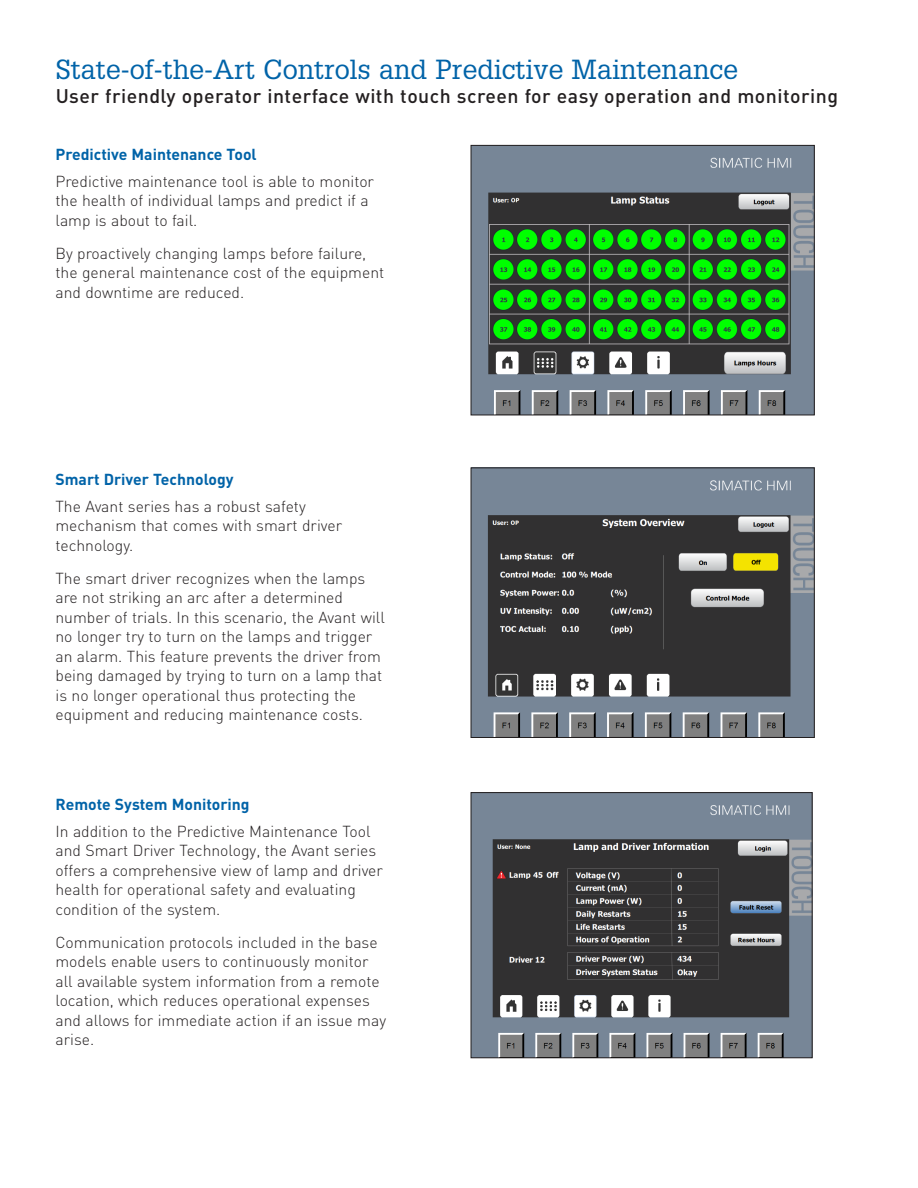
<style>
.page{position:relative;width:918px;height:1188px;background:#fff}
.page>*{position:absolute;margin:0;border:0;box-sizing:border-box;transform-origin:0 0}
.pageheads_cliff{font:27px "Glypha";color:#0163a8}
.t1{font:500 19.5px "DIN";letter-spacing:.025em;color:#231f20}
.bold_body_blue_cliff{font:300 15.75px/19.5px "DIN";color:#231f20}
.bold_body_blue_cliff-2{font:700 15.75px "DIN";color:#0163a8}
</style>
<div class="page">
<img style="left:473px;top:147px;width:340px;height:266px">
<div style="left:471px;top:145px;width:344px;height:270px;border:1px solid #231f20"></div>
<div style="left:481px;top:151px;width:71px;height:26px;background:#778697"></div>
<img style="left:473px;top:470px;width:340px;height:266px">
<div style="left:471px;top:468px;width:344px;height:270px;border:1px solid #231f20"></div>
<div style="left:484px;top:476px;width:65px;height:26px;background:#778697"></div>
<img style="left:473px;top:794px;width:337px;height:262px">
<div style="left:471px;top:792px;width:341px;height:266px;border:1px solid #231f20"></div>
<div style="left:484px;top:800px;width:71px;height:26px;background:#778697"></div>
<p class="pageheads_cliff" style="left:56px;top:53px;width:684px">State-of-the-Art Controls and Predictive Maintenance</p>
<p class="t1" style="left:56px;top:83px;width:784px">User friendly operator interface with touch screen for easy operation and monitoring</p>
<p class="bold_body_blue_cliff-2" style="left:56px;top:144px;width:203px">Predictive Maintenance Tool</p>
<p class="bold_body_blue_cliff" style="left:56px;top:171px;width:320px">Predictive maintenance tool is able to monitor the health of individual lamps and predict if a lamp is about to fail.</p>
<p class="bold_body_blue_cliff" style="left:56px;top:243px;width:330px">By proactively changing lamps before failure, the general maintenance cost of the equipment and downtime are reduced.</p>
<p class="bold_body_blue_cliff-2" style="left:56px;top:469px;width:180px">Smart Driver Technology</p>
<p class="bold_body_blue_cliff" style="left:56px;top:496px;width:288px">The Avant series has a robust safety mechanism that comes with smart driver technology.</p>
<p class="bold_body_blue_cliff" style="left:56px;top:568px;width:331px">The smart driver recognizes when the lamps are not striking an arc after a determined number of trials. In this scenario, the Avant will no longer try to turn on the lamps and trigger an alarm. This feature prevents the driver from being damaged by trying to turn on a lamp that is no longer operational thus protecting the equipment and reducing maintenance costs.</p>
<p class="bold_body_blue_cliff-2" style="left:56px;top:795px;width:196px">Remote System Monitoring</p>
<p class="bold_body_blue_cliff" style="left:56px;top:821px;width:329px">In addition to the Predictive Maintenance Tool and Smart Driver Technology, the Avant series offers a comprehensive view of lamp and driver health for operational safety and evaluating condition of the system.</p>
<p class="bold_body_blue_cliff" style="left:56px;top:932px;width:332px">Communication protocols included in the base models enable users to continuously monitor all available system information from a remote location, which reduces operational expenses and allows for immediate action if an issue may arise.</p>
</div>
